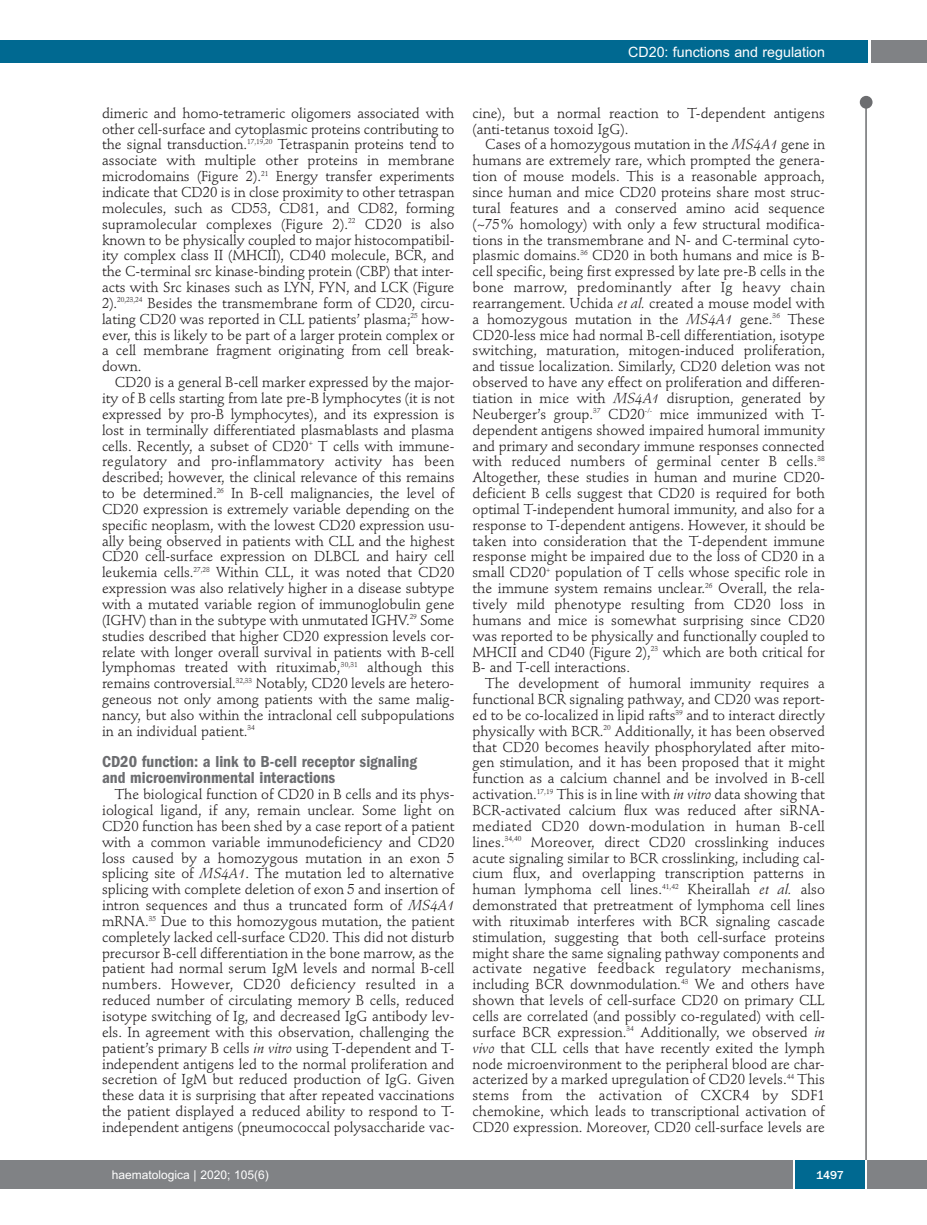
<style>
.page{position:relative;width:927px;height:1225px;background:#fff}
.page>*{position:absolute;margin:0;border:0;box-sizing:border-box;transform-origin:0 0}
.t1{font:600 condensed 16.5px/15.9px "Franklin Gothic";color:#6c6d70}
.t2{font:14.25px/15.9px "Stempel Schneidler";color:#231f20;text-align:justify}
.t3{font:14.25px "Arial";color:#fff}
.t4{font:12px "Arial";color:#fff}
.t5{font:500 12px "Franklin Gothic";color:#fff}
.s1{font-style:italic}
</style>
<div class="page">
<div style="left:860px;top:96px;width:12px;height:13px;background:#6c6d70;border-radius:50%"></div>
<hr style="left:865px;top:98px;width:2px;height:1062px;background:#6c6d70">
<div style="left:871px;top:40px;width:56px;height:22px;background:#808285"></div>
<div style="left:18px;top:40px;width:849px;height:22px;background:#006991"></div>
<div style="left:17px;top:1160px;width:910px;height:28px;background:#808285"></div>
<div style="left:795px;top:1160px;width:70px;height:28px;background:#006991"></div>
<hr style="left:793px;top:1160px;width:2px;height:28px;background:#fff">
<hr style="left:865px;top:1160px;width:2px;height:28px;background:#fff">
<div style="left:0;top:40px;width:19px;height:22px;background:#006991"></div>
<div style="left:0;top:1160px;width:18px;height:28px;background:#808285"></div>
<p class="t3" style="left:628px;top:44px;width:198px">CD20: functions and regulation</p>
<p class="t2" style="left:102px;top:106px;width:354px">dimeric and homo-tetrameric oligomers associated with other cell-surface and cytoplasmic proteins contributing to the signal transduction.<sup>17,19,20</sup> Tetraspanin proteins tend to associate with multiple other proteins in membrane microdomains (Figure 2).<sup>21</sup> Energy transfer experiments indicate that CD20 is in close proximity to other tetraspan molecules, such as CD53, CD81, and CD82, forming supramolecular complexes (Figure 2).<sup>22</sup> CD20 is also known to be physically coupled to major histocompatibil&shy;ity complex class II (MHCII), CD40 molecule, BCR, and the C-terminal src kinase-binding protein (CBP) that inter&shy;acts with Src kinases such as LYN, FYN, and LCK (Figure 2).<sup>20,23,24</sup> Besides the transmembrane form of CD20, circu&shy;lating CD20 was reported in CLL patients’ plasma;<sup>25</sup> how&shy;ever, this is likely to be part of a larger protein complex or a cell membrane fragment originating from cell break&shy;down.</p>
<p class="t2" style="left:102px;top:376px;width:354px;text-indent:13px">CD20 is a general B-cell marker expressed by the major&shy;ity of B cells starting from late pre-B lymphocytes (it is not expressed by pro-B lymphocytes), and its expression is lost in terminally differentiated plasmablasts and plasma cells. Recently, a subset of CD20<sup>+</sup> T cells with immune&shy;regulatory and pro-inflammatory activity has been described; however, the clinical relevance of this remains to be determined.<sup>26</sup> In B-cell malignancies, the level of CD20 expression is extremely variable depending on the specific neoplasm, with the lowest CD20 expression usu&shy;ally being observed in patients with CLL and the highest CD20 cell-surface expression on DLBCL and hairy cell leukemia cells.<sup>27,28</sup> Within CLL, it was noted that CD20 expression was also relatively higher in a disease subtype with a mutated variable region of immunoglobulin gene (IGHV) than in the subtype with unmutated IGHV.<sup>29</sup> Some studies described that higher CD20 expression levels cor&shy;relate with longer overall survival in patients with B-cell lymphomas treated with rituximab,<sup>30,31</sup> although this remains controversial.<sup>32,33</sup> Notably, CD20 levels are hetero&shy;geneous not only among patients with the same malig&shy;nancy, but also within the intraclonal cell subpopulations in an individual patient.<sup>34</sup></p>
<p class="t1" style="left:102px;top:755px;width:316px">CD20 function: a link to B-cell receptor signaling and microenvironmental interactions</p>
<p class="t2" style="left:102px;top:787px;width:354px;text-indent:13px">The biological function of CD20 in B cells and its phys&shy;iological ligand, if any, remain unclear. Some light on CD20 function has been shed by a case report of a patient with a common variable immunodeficiency and CD20 loss caused by a homozygous mutation in an exon 5 splicing site of <span class="s1">MS4A1</span>. The mutation led to alternative splicing with complete deletion of exon 5 and insertion of intron sequences and thus a truncated form of <span class="s1">MS4A1 </span>mRNA.<sup>35</sup> Due to this homozygous mutation, the patient completely lacked cell-surface CD20. This did not disturb precursor B-cell differentiation in the bone marrow, as the patient had normal serum IgM levels and normal B-cell numbers. However, CD20 deficiency resulted in a reduced number of circulating memory B cells, reduced isotype switching of Ig, and decreased IgG antibody lev&shy;els. In agreement with this observation, challenging the patient’s primary B cells <span class="s1">in vitro</span> using T-dependent and T&shy;independent antigens led to the normal proliferation and secretion of IgM but reduced production of IgG. Given these data it is surprising that after repeated vaccinations the patient displayed a reduced ability to respond to T&shy;independent antigens (pneumococcal polysaccharide vac-</p>
<p class="t2" style="left:472px;top:106px;width:354px">cine), but a normal reaction to T-dependent antigens (anti-tetanus toxoid IgG).</p>
<p class="t2" style="left:472px;top:138px;width:354px;text-indent:13px">Cases of a homozygous mutation in the <span class="s1">MS4A1</span> gene in humans are extremely rare, which prompted the genera&shy;tion of mouse models. This is a reasonable approach, since human and mice CD20 proteins share most struc&shy;tural features and a conserved amino acid sequence (~75% homology) with only a few structural modifica&shy;tions in the transmembrane and N- and C-terminal cyto&shy;plasmic domains.<sup>36</sup> CD20 in both humans and mice is B&shy;cell specific, being first expressed by late pre-B cells in the bone marrow, predominantly after Ig heavy chain rearrangement. Uchida <span class="s1">et al.</span> created a mouse model with a homozygous mutation in the <span class="s1">MS4A1</span> gene.<sup>36</sup> These CD20-less mice had normal B-cell differentiation, isotype switching, maturation, mitogen-induced proliferation, and tissue localization. Similarly, CD20 deletion was not observed to have any effect on proliferation and differen&shy;tiation in mice with <span class="s1">MS4A1</span> disruption, generated by Neuberger’s group.<sup>37</sup> CD20<sup>-/-</sup> mice immunized with T&shy;dependent antigens showed impaired humoral immunity and primary and secondary immune responses connected with reduced numbers of germinal center B cells.<sup>38<br></sup>Altogether, these studies in human and murine CD20- deficient B cells suggest that CD20 is required for both optimal T-independent humoral immunity, and also for a response to T-dependent antigens. However, it should be taken into consideration that the T-dependent immune response might be impaired due to the loss of CD20 in a small CD20<sup>+</sup> population of T cells whose specific role in the immune system remains unclear.<sup>26</sup> Overall, the rela&shy;tively mild phenotype resulting from CD20 loss in humans and mice is somewhat surprising since CD20 was reported to be physically and functionally coupled to MHCII and CD40 (Figure 2),<sup>23</sup> which are both critical for B- and T-cell interactions.</p>
<p class="t2" style="left:472px;top:677px;width:354px;text-indent:13px">The development of humoral immunity requires a functional BCR signaling pathway, and CD20 was report&shy;ed to be co-localized in lipid rafts<sup>39</sup> and to interact directly physically with BCR.<sup>20</sup> Additionally, it has been observed that CD20 becomes heavily phosphorylated after mito&shy;gen stimulation, and it has been proposed that it might function as a calcium channel and be involved in B-cell activation.<sup>17,19</sup> This is in line with <span class="s1">in vitro</span> data showing that BCR-activated calcium flux was reduced after siRNA&shy;mediated CD20 down-modulation in human B-cell lines.<sup>34,40</sup> Moreover, direct CD20 crosslinking induces acute signaling similar to BCR crosslinking, including cal&shy;cium flux, and overlapping transcription patterns in human lymphoma cell lines.<sup>41,42</sup> Kheirallah <span class="s1">et al.</span> also demonstrated that pretreatment of lymphoma cell lines with rituximab interferes with BCR signaling cascade stimulation, suggesting that both cell-surface proteins might share the same signaling pathway components and activate negative feedback regulatory mechanisms, including BCR downmodulation.<sup>43</sup> We and others have shown that levels of cell-surface CD20 on primary CLL cells are correlated (and possibly co-regulated) with cell&shy;surface BCR expression.<sup>34</sup> Additionally, we observed <span class="s1">in vivo</span> that CLL cells that have recently exited the lymph node microenvironment to the peripheral blood are char&shy;acterized by a marked upregulation of CD20 levels.<sup>44</sup> This stems from the activation of CXCR4 by SDF1 chemokine, which leads to transcriptional activation of CD20 expression. Moreover, CD20 cell-surface levels are</p>
<p class="t4" style="left:112px;top:1167px;width:158px">haematologica | 2020; 105(6)</p>
<p class="t5" style="left:816px;top:1167px;width:29px">1497</p>
</div>
